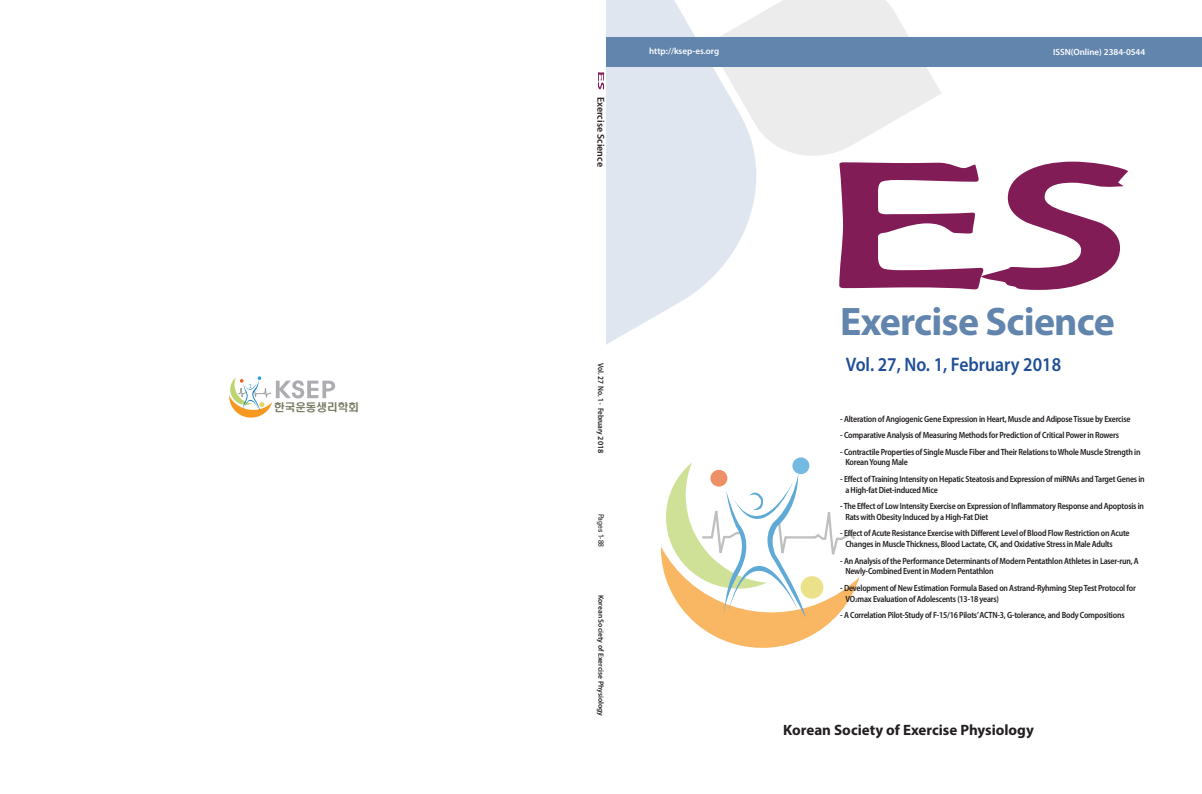
<style>
.page{position:relative;width:1202px;height:794px;background:#fff}
.page>*{position:absolute;margin:0;border:0;box-sizing:border-box;transform-origin:0 0}
.서지정보{font:700 39.9px "Myriad Pro";letter-spacing:-.02em;color:#6285ad}
.서지정보-2{font:600 19.6px "Myriad Pro";color:#1e4e96;scale:.9 1}
.t1{font:700 15px "Myriad Pro";color:#231f20}
.t2{font:10.6px "H2 hdr M";color:#787f65}
.t3{font:600 10px "Myriad Pro";color:#231f20}
.목차_제목_영문{font:600 semi-condensed 9px/10.8px "Myriad Pro";letter-spacing:-.025em;color:#231f20;scale:.95 1}
.서지정보-3{font:600 9px "Myriad Pro";color:#fff}
.t4{font:600 8px "Myriad Pro";letter-spacing:-.01em;color:#231f20;scale:.9 1}
.t5{font:600 7.5px "Myriad Pro";color:#231f20}
.t6{font:7.5px "Univers LT Std";letter-spacing:-.01em;color:#231f20;scale:.9 1}
.s1{font-size:5.2px}
</style>
<div class="page">
<div style="left:607px;top:37px;width:595px;height:30px;background:#6285ad"></div>
<svg style="left:229px;top:376px;width:106px;height:42px"></svg>
<svg style="left:598px;top:72px;width:6px;height:18px"></svg>
<svg style="left:660px;top:462px;width:199px;height:186px"></svg>
<svg style="left:792px;top:457px;width:17px;height:17px"></svg>
<div style="left:710px;top:470px;width:17px;height:16px;background:#ee9065;border-radius:50%"></div>
<div style="left:801px;top:576px;width:22px;height:22px;background:#ebe18b;border-radius:50%"></div>
<svg style="left:839px;top:162px;width:289px;height:128px"></svg>
<p class="t2" style="left:274px;top:402px;width:86px">한국운동생리학회</p>
<p class="t3" style="left:607px;top:97px;width:71px;rotate:90deg">Exercise Science</p>
<p class="서지정보-3" style="left:649px;top:46px;width:72px">http://ksep-es.org</p>
<p class="서지정보-3" style="left:1053px;top:46px;width:94px">ISSN(Online) 2384-0544</p>
<p class="t4" style="left:606px;top:363px;width:102px;rotate:90deg">Vol. 27 No. 1 · February 2018</p>
<p class="t6" style="left:606px;top:513px;width:39px;rotate:90deg">Pages 1-88</p>
<p class="t5" style="left:606px;top:595px;width:123px;rotate:90deg">Korean Society of Exercise Physiology</p>
<p class="서지정보" style="left:840px;top:296px;width:276px">Exercise Science</p>
<p class="서지정보-2" style="left:846px;top:352px;width:241px">Vol. 27, No. 1, February 2018</p>
<p class="목차_제목_영문" style="left:840px;top:413px;width:307px">- Alteration of Angiogenic Gene Expression in Heart, Muscle and Adipose Tissue by Exercise</p>
<p class="목차_제목_영문" style="left:840px;top:430px;width:295px">- Comparative Analysis of Measuring Methods for Prediction of Critical Power in Rowers</p>
<p class="목차_제목_영문" style="left:845px;top:446px;width:312px;text-indent:-5px">- Contractile Properties of Single Muscle Fiber and Their Relations to Whole Muscle Strength in<br>Korean Young Male</p>
<p class="목차_제목_영문" style="left:845px;top:473px;width:317px;text-indent:-5px">- Effect of Training Intensity on Hepatic Steatosis and Expression of miRNAs and Target Genes in a High-fat Diet-induced Mice</p>
<p class="목차_제목_영문" style="left:845px;top:501px;width:316px;text-indent:-5px">- The Effect of Low Intensity Exercise on Expression of Inflammatory Response and Apoptosis in<br>Rats with Obesity Induced by a High-Fat Diet</p>
<p class="목차_제목_영문" style="left:845px;top:528px;width:301px;text-indent:-5px">- Effect of Acute Resistance Exercise with Different Level of Blood Flow Restriction on Acute<br>Changes in Muscle Thickness, Blood Lactate, CK, and Oxidative Stress in Male Adults</p>
<p class="목차_제목_영문" style="left:845px;top:555px;width:310px;text-indent:-5px">- An Analysis of the Performance Determinants of Modern Pentathlon Athletes in Laser-run, A<br>Newly-Combined Event in Modern Pentathlon</p>
<p class="목차_제목_영문" style="left:845px;top:582px;width:307px;text-indent:-5px">- Development of New Estimation Formula Based on Astrand-Ryhming Step Test Protocol for<br>VO<span class="s1">2</span>max Evaluation of Adolescents (13-18 years)</p>
<p class="목차_제목_영문" style="left:840px;top:610px;width:301px">- A Correlation Pilot-Study of F-15/16 Pilots’ ACTN-3, G-tolerance, and Body Compositions</p>
<p class="t1" style="left:783px;top:720px;width:252px">Korean Society of Exercise Physiology</p>
</div>
